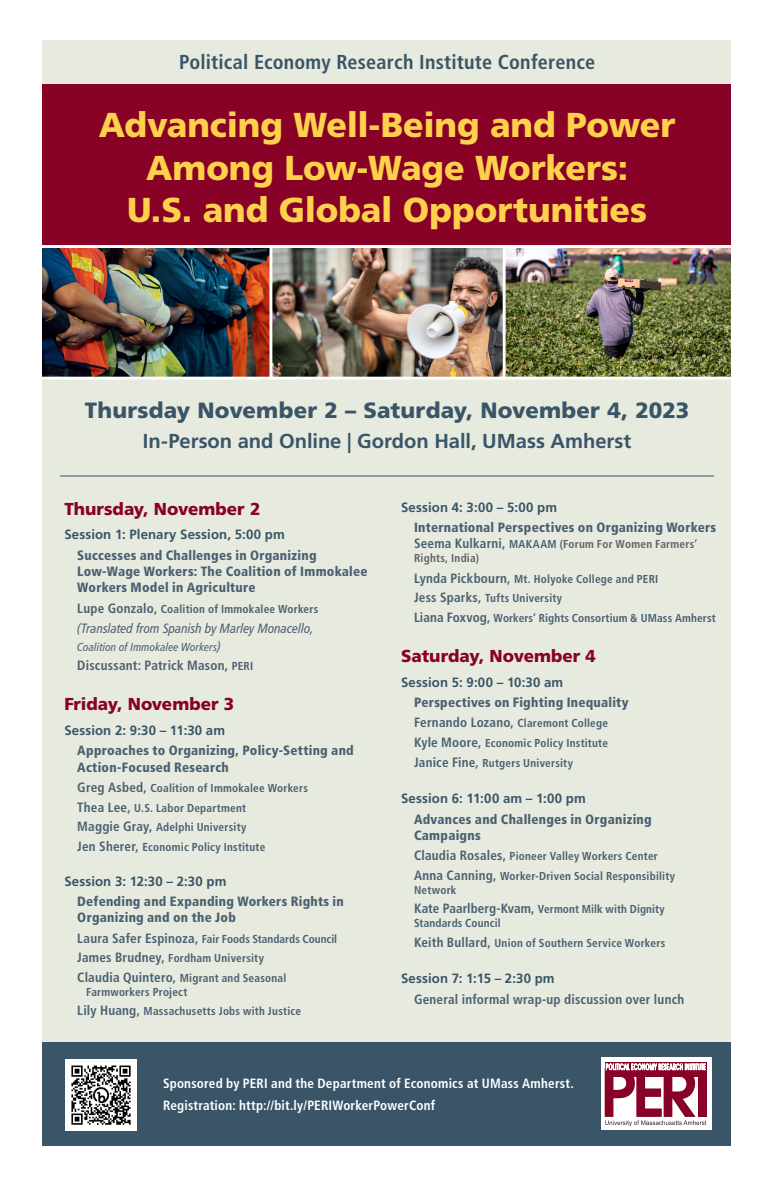
<style>
.page{position:relative;width:770px;height:1188px;background:#fff}
.page>*{position:absolute;margin:0;border:0;box-sizing:border-box;transform-origin:0 0}
.t1{font:900 34.5px/42.3px "Frutiger LT Pro";letter-spacing:-.005em;color:#fed14c;text-align:center}
.t2{font:900 22.05px "Frutiger LT Pro";letter-spacing:.01em;color:#395567}
.t3{font:700 condensed 20.1px "Frutiger LT Pro";letter-spacing:.01em;color:#395567}
.t4{font:700 20.1px "Frutiger LT Pro";letter-spacing:-.005em;color:#395567}
.day_and_date{font:900 17.25px "Frutiger LT Pro";color:#880126}
.title_of_talk{font:900 condensed 13.5px/16.2px "Frutiger LT Pro";letter-spacing:.02em;color:#4a6072}
.Session{font:700 13.5px "Frutiger LT Pro";letter-spacing:.01em;color:#395567}
.t5{font:700 condensed 13.5px "Frutiger LT Pro";letter-spacing:.015em;color:#fff}
.Frutiger_14_CB{font:700 condensed 13.5px "Frutiger LT Pro";letter-spacing:.015em;color:#4a6072}
.t6{font:italic condensed 13.5px "Frutiger LT Pro";color:#4a6072}
.Frutiger_14_CB-2{font:700 condensed 11.55px/13.8px "Frutiger LT Pro";letter-spacing:.02em;color:#4a6072}
.title_of_talk-2{font:700 condensed 11.55px/13.8px "Frutiger LT Pro";letter-spacing:.02em;color:#5f6266}
.Frutiger_14_CB-3{font:700 condensed 11.55px "Frutiger LT Pro";color:#4a6072}
.t7{font:italic condensed 11.55px "Frutiger LT Pro";letter-spacing:.01em;color:#4a6072}
.s1{font-size:13.5px}
.s2{font-size:11.55px}
.s3{font-size:13.5px;color:#4a6072}
.s4{color:#4a6072}
</style>
<div class="page">
<div style="left:42px;top:40px;width:690px;height:1005px;background:#e7eade"></div>
<div style="left:41px;top:1042px;width:691px;height:104px;background:#395567"></div>
<div style="left:601px;top:1057px;width:110px;height:73px;background:#fff"></div>
<svg style="left:604px;top:1062px;width:102px;height:64px"></svg>
<div style="left:41px;top:84px;width:691px;height:165px;background:#880126"></div>
<hr style="left:60px;top:476px;width:654px;height:1px;background:#395567">
<img style="left:65px;top:1060px;width:71px;height:71px">
<img style="left:42px;top:249px;width:689px;height:127px">
<div style="left:501px;top:245px;width:236px;height:135px;border:3px solid #fff"></div>
<div style="left:37px;top:245px;width:236px;height:135px;border:3px solid #fff"></div>
<div style="left:0;top:18px;width:41px;height:1170px;background:#fff"></div>
<div style="left:731px;top:17px;width:39px;height:1171px;background:#fff"></div>
<div style="left:269px;top:245px;width:236px;height:135px;border:3px solid #fff"></div>
<p class="t3" style="left:179px;top:50px;width:417px">Political Economy Research Institute Conference</p>
<p class="t1" style="left:99px;top:104px;width:578px">Advancing Well-Being and Power<br>Among Low-Wage Workers:<br>U.S. and Global Opportunities</p>
<p class="t2" style="left:85px;top:397px;width:605px">Thursday November 2 – Saturday, November 4, 2023</p>
<p class="t4" style="left:143px;top:429px;width:490px">In-Person and Online | Gordon Hall, UMass Amherst</p>
<p class="day_and_date" style="left:64px;top:498px;width:197px">Thursday, November 2</p>
<p class="Session" style="left:64px;top:527px;width:222px">Session 1: Plenary Session, 5:00 pm</p>
<p class="title_of_talk" style="left:77px;top:547px;width:291px">Successes and Challenges in Organizing<br>Low-Wage Workers: The Coalition of Immokalee<br>Workers Model in Agriculture</p>
<p class="Frutiger_14_CB-2" style="left:77px;top:602px;width:242px"><span class="s1">Lupe Gonzalo,</span> Coalition of Immokalee Workers</p>
<p class="t6" style="left:77px;top:621px;width:238px">(Translated from Spanish by Marley Monacello,</p>
<p class="t7" style="left:77px;top:640px;width:145px">Coalition of Immokalee Workers<span class="s1">)</span></p>
<p class="Frutiger_14_CB" style="left:77px;top:657px;width:177px">Discussant: Patrick Mason, <span class="s2">PERI</span></p>
<p class="day_and_date" style="left:64px;top:694px;width:171px">Friday, November 3</p>
<p class="Session" style="left:64px;top:722px;width:162px">Session 2: 9:30 – 11:30 am</p>
<p class="title_of_talk" style="left:77px;top:743px;width:278px">Approaches to Organizing, Policy-Setting and<br>Action-Focused Research</p>
<p class="Frutiger_14_CB-2" style="left:77px;top:781px;width:232px"><span class="s1">Greg Asbed,</span> Coalition of Immokalee Workers</p>
<p class="Frutiger_14_CB-2" style="left:77px;top:801px;width:170px"><span class="s1">Thea Lee,</span> U.S. Labor Department</p>
<p class="Frutiger_14_CB-2" style="left:77px;top:820px;width:170px"><span class="s1">Maggie Gray,</span> Adelphi University</p>
<p class="Frutiger_14_CB-2" style="left:77px;top:840px;width:189px"><span class="s1">Jen Sherer,</span> Economic Policy Institute</p>
<p class="Session" style="left:64px;top:873px;width:164px">Session 3: 12:30 – 2:30 pm</p>
<p class="title_of_talk" style="left:77px;top:893px;width:268px">Defending and Expanding Workers Rights in<br>Organizing and on the Job</p>
<p class="Frutiger_14_CB-3" style="left:77px;top:932px;width:261px"><span class="s1">Laura Safer Espinoza,</span> Fair Foods Standards Council</p>
<p class="Frutiger_14_CB-2" style="left:77px;top:952px;width:188px"><span class="s1">James Brudney,</span> Fordham University</p>
<p class="Frutiger_14_CB-2" style="left:86px;top:971px;width:202px;text-indent:-9px"><span class="s1">Claudia Quintero,</span> Migrant and Seasonal<br>Farmworkers Project</p>
<p class="Frutiger_14_CB-2" style="left:77px;top:1005px;width:225px"><span class="s1">Lily Huang,</span> Massachusetts Jobs with Justice</p>
<p class="Session" style="left:401px;top:499px;width:157px">Session 4: 3:00 – 5:00 pm</p>
<p class="title_of_talk" style="left:414px;top:519px;width:303px">International Perspectives on Organizing Workers</p>
<p class="title_of_talk-2" style="left:414px;top:537px;width:285px"><span class="s3">Seema Kulkarni,</span> <span class="s4">MAKAAM (</span>Forum For Women Farmers’<br>Rights, India)</p>
<p class="Frutiger_14_CB-2" style="left:414px;top:572px;width:246px"><span class="s1">Lynda Pickbourn,</span> Mt. Holyoke College and PERI</p>
<p class="Frutiger_14_CB-2" style="left:414px;top:591px;width:150px"><span class="s1">Jess Sparks,</span> Tufts University</p>
<p class="Frutiger_14_CB-2" style="left:414px;top:611px;width:303px"><span class="s1">Liana Foxvog,</span> Workers’ Rights Consortium &amp; UMass Amherst</p>
<p class="day_and_date" style="left:401px;top:645px;width:196px">Saturday, November 4</p>
<p class="Session" style="left:401px;top:674px;width:164px">Session 5: 9:00 – 10:30 am</p>
<p class="title_of_talk" style="left:414px;top:694px;width:216px">Perspectives on Fighting Inequality</p>
<p class="Frutiger_14_CB-2" style="left:414px;top:717px;width:195px"><span class="s1">Fernando Lozano,</span> Claremont College</p>
<p class="Frutiger_14_CB-2" style="left:414px;top:736px;width:195px"><span class="s1">Kyle Moore,</span> Economic Policy Institute</p>
<p class="Frutiger_14_CB-2" style="left:414px;top:756px;width:160px"><span class="s1">Janice Fine,</span> Rutgers University</p>
<p class="Session" style="left:401px;top:790px;width:186px">Session 6: 11:00 am – 1:00 pm</p>
<p class="title_of_talk" style="left:414px;top:811px;width:239px">Advances and Challenges in Organizing<br>Campaigns</p>
<p class="Frutiger_14_CB-2" style="left:414px;top:849px;width:245px"><span class="s1">Claudia Rosales,</span> Pioneer Valley Workers Center</p>
<p class="Frutiger_14_CB-2" style="left:414px;top:869px;width:262px"><span class="s1">Anna Canning,</span> Worker-Driven Social Responsibility<br>Network</p>
<p class="Frutiger_14_CB-2" style="left:414px;top:902px;width:252px"><span class="s1">Kate Paarlberg-Kvam,</span> Vermont Milk with Dignity<br>Standards Council</p>
<p class="Frutiger_14_CB-2" style="left:414px;top:936px;width:253px"><span class="s1">Keith Bullard,</span> Union of Southern Service Workers</p>
<p class="Session" style="left:401px;top:970px;width:155px">Session 7: 1:15 – 2:30 pm</p>
<p class="Frutiger_14_CB" style="left:414px;top:991px;width:272px">General informal wrap-up discussion over lunch</p>
<p class="t5" style="left:163px;top:1075px;width:412px">Sponsored by PERI and the Department of Economics at UMass Amherst.</p>
<p class="t5" style="left:163px;top:1097px;width:273px">Registration: http://bit.ly/PERIWorkerPowerConf</p>
</div>
